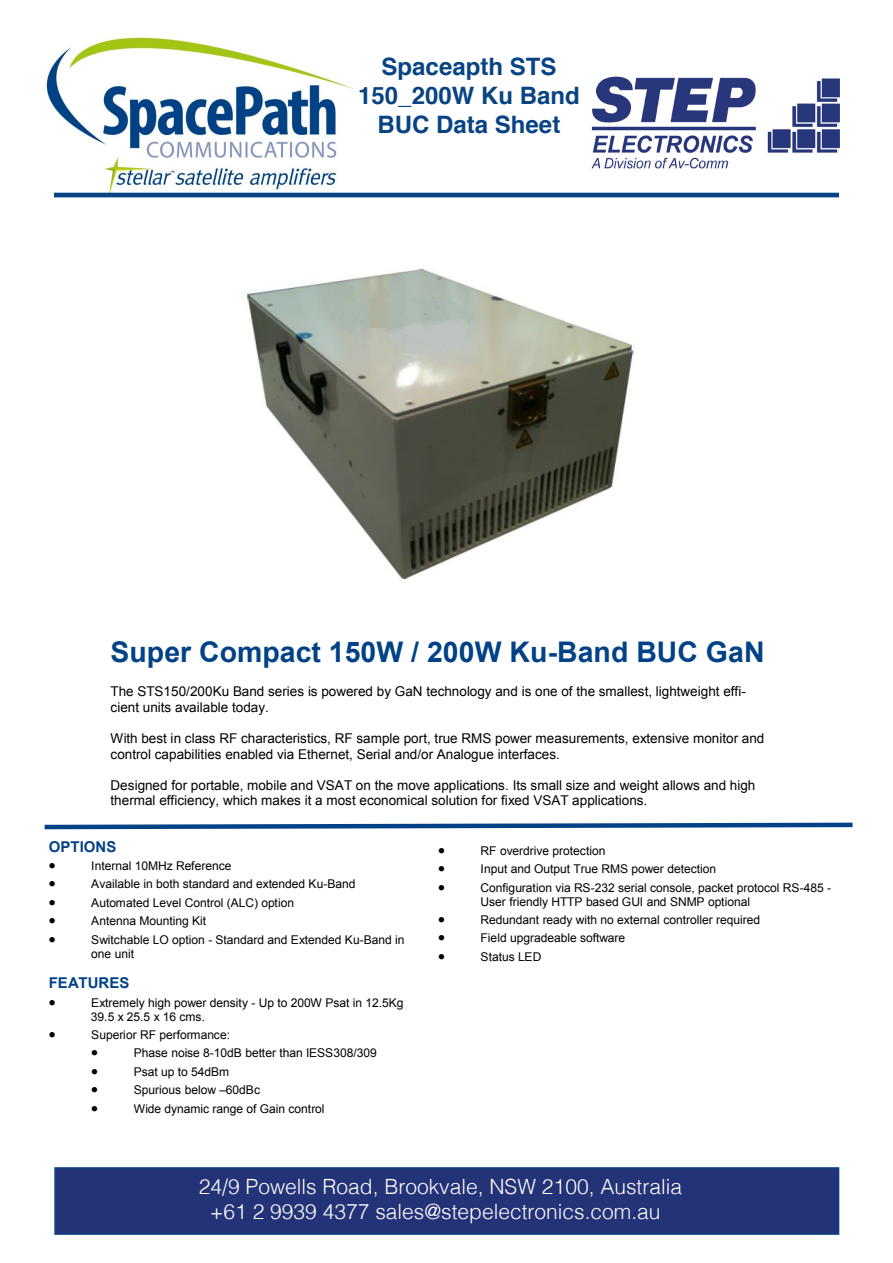
<style>
.page{position:relative;width:893px;height:1263px;background:#fff}
.page>*{position:absolute;margin:0;border:0;box-sizing:border-box;transform-origin:0 0}
.t1{font:700 28.5px "Arial";color:#014286}
.t2{font:700 24px/28.8px "Helvetica";color:#084484;text-align:center}
.t3{font:300 21px/25.2px "Helvetica";color:#fff;text-align:center}
.t4{font:700 15px "Arial";color:#014286}
.t5{font:13.5px/15.5px "Arial";letter-spacing:.005em;color:#000}
.t6{font:12px/14.5px "Arial";letter-spacing:-.005em;color:#000}
</style>
<div class="page">
<img style="left:246px;top:268px;width:388px;height:312px">
<svg style="left:44px;top:822px;width:809px;height:8px"></svg>
<img style="left:46px;top:37px;width:313px;height:156px">
<svg style="left:54px;top:197px;width:355px;height:1px"></svg>
<hr style="left:54px;top:193px;width:785px;height:4px;background:#084484">
<img style="left:591px;top:76px;width:249px;height:93px">
<div style="left:54px;top:1167px;width:785px;height:68px;background:#243378;border:2px solid #084484"></div>
<p class="t2" style="left:358px;top:53px;width:223px">Spaceapth STS<br>150_200W Ku Band<br>BUC Data Sheet</p>
<p class="t1" style="left:111px;top:633px;width:655px">Super Compact 150W / 200W Ku-Band BUC GaN</p>
<p class="t5" style="left:111px;top:684px;width:637px">The STS150/200Ku Band series is powered by GaN technology and is one of the smallest, lightweight effi&shy;cient units available today.</p>
<p class="t5" style="left:111px;top:731px;width:655px">With best in class RF characteristics, RF sample port, true RMS power measurements, extensive monitor and control capabilities enabled via Ethernet, Serial and/or Analogue interfaces.</p>
<p class="t5" style="left:111px;top:777px;width:646px">Designed for portable, mobile and VSAT on the move applications. Its small size and weight allows and high thermal efficiency, which makes it a most economical solution for fixed VSAT applications.</p>
<p class="t4" style="left:49px;top:836px;width:69px">OPTIONS</p>
<p class="t6" style="left:49px;top:859px;width:184px">• Internal 10MHz Reference</p>
<p class="t6" style="left:49px;top:877px;width:308px">• Available in both standard and extended Ku-Band</p>
<p class="t6" style="left:49px;top:895px;width:247px">• Automated Level Control (ALC) option</p>
<p class="t6" style="left:49px;top:914px;width:159px">• Antenna Mounting Kit</p>
<p class="t6" style="left:91px;top:932px;width:315px;text-indent:-43px">• Switchable LO option - Standard and Extended Ku-Band in one unit</p>
<p class="t4" style="left:49px;top:973px;width:82px">FEATURES</p>
<p class="t6" style="left:91px;top:995px;width:314px;text-indent:-42px">• Extremely high power density - Up to 200W Psat in 12.5Kg<br>39.5 x 25.5 x 16 cms.</p>
<p class="t6" style="left:49px;top:1027px;width:183px">• Superior RF performance:</p>
<p class="t6" style="left:91px;top:1046px;width:287px">• Phase noise 8-10dB better than IESS308/309</p>
<p class="t6" style="left:91px;top:1064px;width:139px">• Psat up to 54dBm</p>
<p class="t6" style="left:91px;top:1082px;width:170px">• Spurious below –60dBc</p>
<p class="t6" style="left:91px;top:1101px;width:235px">• Wide dynamic range of Gain control</p>
<p class="t6" style="left:438px;top:843px;width:169px">• RF overdrive protection</p>
<p class="t6" style="left:438px;top:862px;width:280px">• Input and Output True RMS power detection</p>
<p class="t6" style="left:481px;top:880px;width:352px;text-indent:-43px">• Configuration via RS-232 serial console, packet protocol RS-485 -<br>User friendly HTTP based GUI and SNMP optional</p>
<p class="t6" style="left:438px;top:912px;width:324px">• Redundant ready with no external controller required</p>
<p class="t6" style="left:438px;top:931px;width:189px">• Field upgradeable software</p>
<p class="t6" style="left:438px;top:949px;width:105px">• Status LED</p>
<h3 class="t3" style="left:199px;top:1172px;width:485px">24/9 Powells Road, Brookvale, NSW 2100, Australia +61 2 9939 4377 sales@stepelectronics.com.au</h3>
</div>
